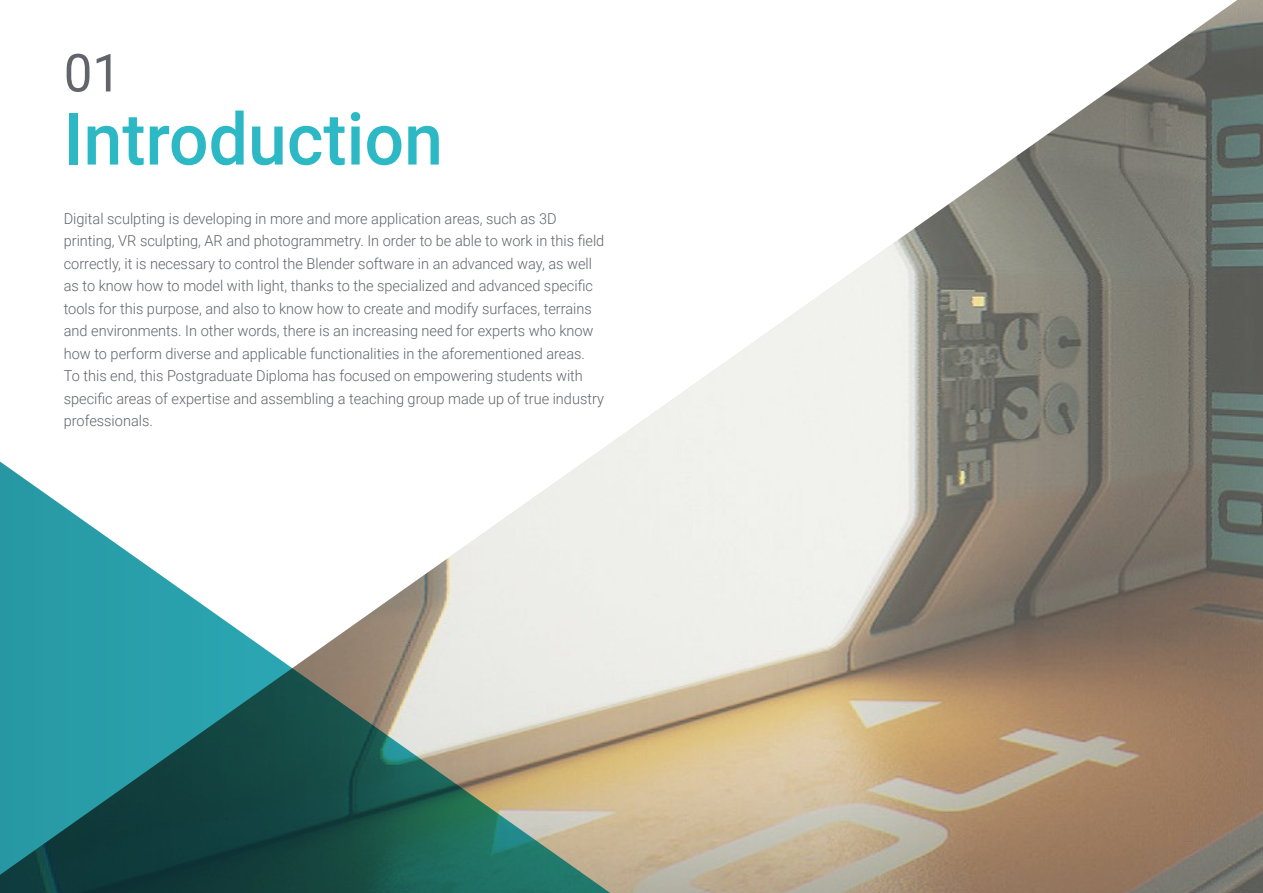
<style>
.page{position:relative;width:1263px;height:893px;background:#fff}
.page>*{position:absolute;margin:0;border:0;box-sizing:border-box;transform-origin:0 0}
.t1{font:500 72px "Roboto";color:#2db8c5}
.t2{font:52.5px "Roboto";color:#61646a}
.t3{font:300 15px/22.5px "Roboto";color:#61646a}
</style>
<div class="page">
<img style="left:607px;top:0;width:656px;height:893px">
<svg style="left:0;top:446px;width:640px;height:447px"></svg>
<h2 class="t2" style="left:64px;top:36px;width:59px">01</h2>
<h1 class="t1" style="left:64px;top:89px;width:381px">Introduction</h1>
<p class="t3" style="left:64px;top:207px;width:542px">Digital sculpting is developing in more and more application areas, such as 3D printing, VR sculpting, AR and photogrammetry. In order to be able to work in this field correctly, it is necessary to control the Blender software in an advanced way, as well as to know how to model with light, thanks to the specialized and advanced specific tools for this purpose, and also to know how to create and modify surfaces, terrains and environments. In other words, there is an increasing need for experts who know how to perform diverse and applicable functionalities in the aforementioned areas.<br>To this end, this Postgraduate Diploma has focused on empowering students with specific areas of expertise and assembling a teaching group made up of true industry professionals.</p>
</div>
